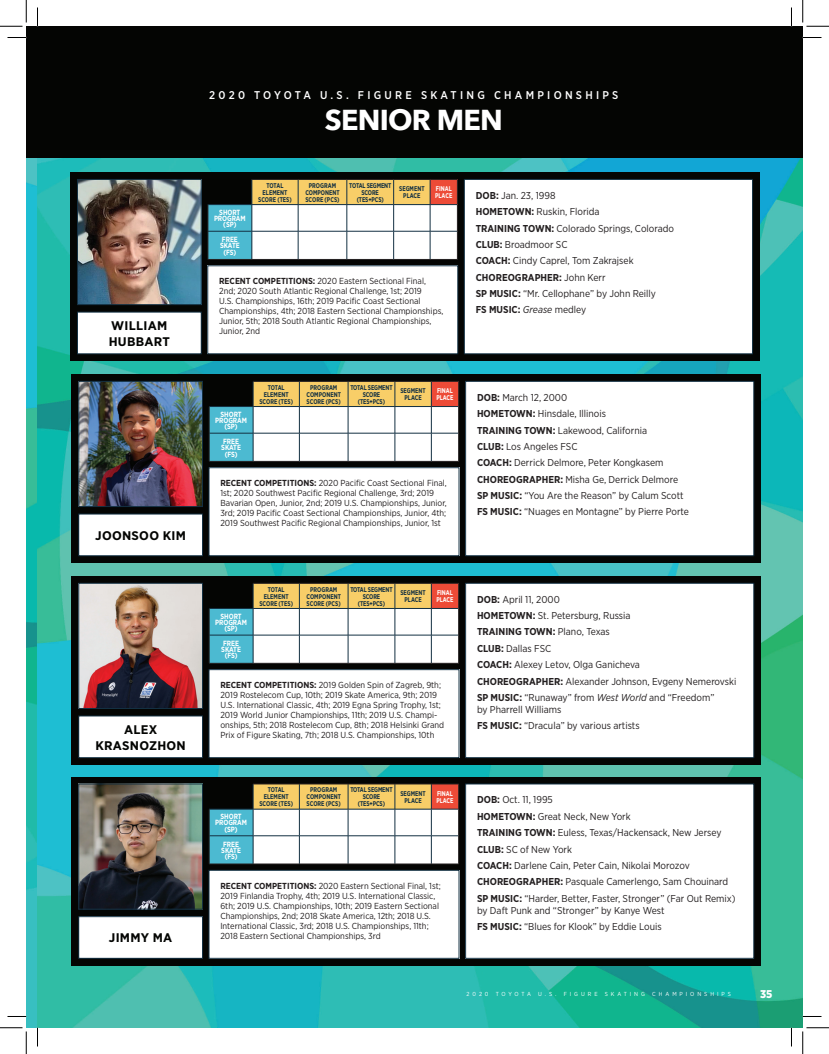
<style>
.page{position:relative;width:829px;height:1054px;background:#fff}
.page>*{position:absolute;margin:0;border:0;box-sizing:border-box;transform-origin:0 0}
.t1{font:700 28.75px "Avenir Next";letter-spacing:-.025em;color:#fff}
.t2{font:700 12.5px/16.5px "Gotham Narrow";letter-spacing:.02em;color:#040503;scale:1.08 1}
.t3{font:500 11.25px "Gotham Narrow";letter-spacing:.29em;color:#fff}
.t4{font:900 11.25px "Gotham Narrow";color:#fff}
.t5{font:10px/16.4px "Gotham Narrow";color:#231f20}
.t6{font:8.75px/10px "Gotham Narrow";color:#231f20}
.t7{font:700 7.5px/6.2px "Gotham Narrow";letter-spacing:-.01em;color:#fff;text-align:center;scale:.92 1}
.t8{font:700 6.88px/6.9px "Gotham Narrow";color:#133042;text-align:center;scale:.85 1}
.t9{font:700 6.88px/6.9px "Gotham Narrow";letter-spacing:-.02em;color:#133042;text-align:center;scale:.85 1}
.t10{font:700 6.88px/6.9px "Gotham Narrow";color:#fff;scale:.85 1}
.t11{font:5.88px "Gotham Narrow";letter-spacing:.5em;color:#fff}
.s1{font-weight:700}
.s2{font-style:italic}
</style>
<div class="page">
<img style="left:26px;top:157px;width:776px;height:871px">
<div style="left:26px;top:26px;width:776px;height:131px;background:#040503"></div>
<div style="left:70px;top:172px;width:690px;height:189px;background:#040503"></div>
<div style="left:464px;top:179px;width:288px;height:175px;background:#fff"></div>
<div style="left:464px;top:179px;width:288px;height:175px;border:1px solid #133042"></div>
<div style="left:208px;top:266px;width:250px;height:88px;background:#fff"></div>
<svg style="left:208px;top:179px;width:250px;height:81px;background:#c8c8b6"></svg>
<div style="left:77px;top:312px;width:124px;height:42px;background:#fff"></div>
<img style="left:79px;top:181px;width:120px;height:122px">
<div style="left:77px;top:179px;width:124px;height:126px;border:1px solid #133042"></div>
<div style="left:71px;top:374px;width:690px;height:188px;background:#040503"></div>
<div style="left:465px;top:381px;width:289px;height:175px;background:#fff"></div>
<div style="left:465px;top:381px;width:289px;height:175px;border:1px solid #133042"></div>
<div style="left:209px;top:468px;width:250px;height:88px;background:#fff"></div>
<div style="left:209px;top:467px;width:250px;height:89px;border:1px solid #133042"></div>
<svg style="left:209px;top:381px;width:250px;height:81px;background:#c8c7b5"></svg>
<div style="left:79px;top:514px;width:123px;height:42px;background:#fff"></div>
<div style="left:79px;top:514px;width:124px;height:42px;border:1px solid #133042"></div>
<img style="left:81px;top:383px;width:120px;height:122px">
<div style="left:79px;top:381px;width:124px;height:126px;border:1px solid #133042"></div>
<div style="left:71px;top:576px;width:690px;height:188px;background:#040503"></div>
<div style="left:465px;top:583px;width:289px;height:174px;background:#fff"></div>
<div style="left:465px;top:583px;width:289px;height:175px;border:1px solid #133042"></div>
<div style="left:209px;top:669px;width:250px;height:88px;background:#fff"></div>
<div style="left:209px;top:669px;width:250px;height:89px;border:1px solid #133042"></div>
<svg style="left:209px;top:583px;width:250px;height:81px;background:#c8c7b5"></svg>
<div style="left:79px;top:716px;width:123px;height:41px;background:#fff"></div>
<div style="left:79px;top:716px;width:124px;height:42px;border:1px solid #133042"></div>
<img style="left:81px;top:585px;width:120px;height:121px">
<div style="left:79px;top:583px;width:124px;height:125px;border:1px solid #133042"></div>
<div style="left:71px;top:777px;width:690px;height:188px;background:#040503"></div>
<div style="left:465px;top:784px;width:289px;height:174px;background:#fff"></div>
<div style="left:209px;top:870px;width:250px;height:88px;background:#fff"></div>
<div style="left:209px;top:870px;width:250px;height:88px;border:1px solid #133042"></div>
<svg style="left:209px;top:784px;width:250px;height:81px;background:#c7c7b5"></svg>
<div style="left:79px;top:916px;width:123px;height:42px;background:#fff"></div>
<div style="left:79px;top:916px;width:124px;height:42px;border:1px solid #133042"></div>
<img style="left:81px;top:786px;width:120px;height:121px">
<div style="left:79px;top:784px;width:124px;height:125px;border:1px solid #133042"></div>
<svg style="left:8px;top:37px;width:18px;height:1px"></svg>
<svg style="left:802px;top:37px;width:19px;height:1px"></svg>
<svg style="left:8px;top:1016px;width:18px;height:1px"></svg>
<svg style="left:802px;top:1015px;width:19px;height:2px"></svg>
<svg style="left:37px;top:8px;width:1px;height:18px"></svg>
<svg style="left:37px;top:1028px;width:1px;height:18px"></svg>
<svg style="left:791px;top:8px;width:1px;height:18px"></svg>
<svg style="left:791px;top:1028px;width:1px;height:18px"></svg>
<svg style="left:0;top:0;width:27px;height:27px"></svg>
<svg style="left:0;top:1027px;width:27px;height:27px"></svg>
<svg style="left:802px;top:0;width:27px;height:27px"></svg>
<svg style="left:802px;top:1027px;width:27px;height:27px"></svg>
<h2 class="t2" style="left:109px;top:317px;width:58px">WILLIAM<br>HUBBART</h2>
<h2 class="t2" style="left:95px;top:527px;width:85px">JOONSOO KIM</h2>
<h2 class="t2" style="left:95px;top:721px;width:85px;text-align:center">ALEX<br>KRASNOZHON</h2>
<h2 class="t2" style="left:109px;top:930px;width:60px">JIMMY MA</h2>
<p class="t3" style="left:209px;top:88px;width:411px">2020 TOYOTA U.S. FIGURE SKATING CHAMPIONSHIPS</p>
<h1 class="t1" style="left:325px;top:95px;width:180px">SENIOR MEN</h1>
<p class="t7" style="left:214px;top:209px;width:36px">SHORT<br>PROGRAM (SP)</p>
<p class="t7" style="left:220px;top:236px;width:23px">FREE<br>SKATE (FS)</p>
<p class="t8" style="left:258px;top:182px;width:41px">TOTAL<br>ELEMENT<br>SCORE (TES)</p>
<p class="t8" style="left:305px;top:182px;width:42px">PROGRAM<br>COMPONENT<br>SCORE (PCS)</p>
<p class="t9" style="left:349px;top:182px;width:51px">TOTAL SEGMENT<br>SCORE (TES+PCS)</p>
<p class="t8" style="left:399px;top:185px;width:31px">SEGMENT<br>PLACE</p>
<p class="t10" style="left:435px;top:185px;width:22px">FINAL<br>PLACE</p>
<p class="t6" style="left:219px;top:276px;width:226px"><span class="s1">RECENT COMPETITIONS:</span> 2020 Eastern Sectional Final, 2nd; 2020 South Atlantic Regional Challenge, 1st; 2019<br>U.S. Championships, 16th; 2019 Pacific Coast Sectional Championships, 4th; 2018 Eastern Sectional Championships, Junior, 5th; 2018 South Atlantic Regional Championships, Junior, 2nd</p>
<p class="t7" style="left:215px;top:411px;width:36px">SHORT<br>PROGRAM (SP)</p>
<p class="t7" style="left:221px;top:438px;width:23px">FREE<br>SKATE (FS)</p>
<p class="t8" style="left:259px;top:384px;width:41px">TOTAL<br>ELEMENT<br>SCORE (TES)</p>
<p class="t8" style="left:306px;top:384px;width:42px">PROGRAM<br>COMPONENT<br>SCORE (PCS)</p>
<p class="t9" style="left:350px;top:384px;width:51px">TOTAL SEGMENT<br>SCORE (TES+PCS)</p>
<p class="t8" style="left:400px;top:387px;width:31px">SEGMENT<br>PLACE</p>
<p class="t10" style="left:436px;top:387px;width:22px">FINAL<br>PLACE</p>
<p class="t6" style="left:220px;top:478px;width:228px"><span class="s1">RECENT COMPETITIONS:</span> 2020 Pacific Coast Sectional Final, 1st; 2020 Southwest Pacific Regional Challenge, 3rd; 2019<br>Bavarian Open, Junior, 2nd; 2019 U.S. Championships, Junior, 3rd; 2019 Pacific Coast Sectional Championships, Junior, 4th; 2019 Southwest Pacific Regional Championships, Junior, 1st</p>
<p class="t5" style="left:476px;top:187px;width:200px"><span class="s1">DOB:</span> Jan. 23, 1998<br><span class="s1">HOMETOWN:</span> Ruskin, Florida<br><span class="s1">TRAINING TOWN:</span> Colorado Springs, Colorado<br><span class="s1">CLUB:</span> Broadmoor SC<br><span class="s1">COACH:</span> Cindy Caprel, Tom Zakrajsek<br><span class="s1">CHOREOGRAPHER:</span> John Kerr<br><span class="s1">SP MUSIC:</span> “Mr. Cellophane” by John Reilly<br><span class="s1">FS MUSIC:</span> <span class="s2">Grease</span> medley</p>
<p class="t5" style="left:477px;top:389px;width:213px"><span class="s1">DOB:</span> March 12, 2000<br><span class="s1">HOMETOWN:</span> Hinsdale, Illinois<br><span class="s1">TRAINING TOWN:</span> Lakewood, California<br><span class="s1">CLUB:</span> Los Angeles FSC<br><span class="s1">COACH:</span> Derrick Delmore, Peter Kongkasem <span class="s1">CHOREOGRAPHER:</span> Misha Ge, Derrick Delmore <span class="s1">SP MUSIC:</span> “You Are the Reason” by Calum Scott <span class="s1">FS MUSIC:</span> “Nuages en Montagne” by Pierre Porte</p>
<p class="t7" style="left:215px;top:613px;width:36px">SHORT<br>PROGRAM (SP)</p>
<p class="t7" style="left:221px;top:640px;width:23px">FREE<br>SKATE (FS)</p>
<p class="t8" style="left:259px;top:586px;width:41px">TOTAL<br>ELEMENT<br>SCORE (TES)</p>
<p class="t8" style="left:306px;top:586px;width:42px">PROGRAM<br>COMPONENT<br>SCORE (PCS)</p>
<p class="t9" style="left:350px;top:586px;width:51px">TOTAL SEGMENT<br>SCORE (TES+PCS)</p>
<p class="t8" style="left:400px;top:589px;width:31px">SEGMENT<br>PLACE</p>
<p class="t10" style="left:436px;top:589px;width:22px">FINAL<br>PLACE</p>
<p class="t6" style="left:220px;top:680px;width:225px"><span class="s1">RECENT COMPETITIONS:</span> 2019 Golden Spin of Zagreb, 9th; 2019 Rostelecom Cup, 10th; 2019 Skate America, 9th; 2019<br>U.S. International Classic, 4th; 2019 Egna Spring Trophy, 1st; 2019 World Junior Championships, 11th; 2019 U.S. Champi&shy;onships, 5th; 2018 Rostelecom Cup, 8th; 2018 Helsinki Grand Prix of Figure Skating, 7th; 2018 U.S. Championships, 10th</p>
<p class="t7" style="left:215px;top:813px;width:36px">SHORT<br>PROGRAM (SP)</p>
<p class="t7" style="left:221px;top:841px;width:23px">FREE<br>SKATE (FS)</p>
<p class="t8" style="left:259px;top:786px;width:41px">TOTAL<br>ELEMENT<br>SCORE (TES)</p>
<p class="t8" style="left:306px;top:786px;width:42px">PROGRAM<br>COMPONENT<br>SCORE (PCS)</p>
<p class="t9" style="left:350px;top:786px;width:51px">TOTAL SEGMENT<br>SCORE (TES+PCS)</p>
<p class="t8" style="left:400px;top:790px;width:31px">SEGMENT<br>PLACE</p>
<p class="t10" style="left:436px;top:790px;width:22px">FINAL<br>PLACE</p>
<p class="t6" style="left:220px;top:880px;width:222px"><span class="s1">RECENT COMPETITIONS:</span> 2020 Eastern Sectional Final, 1st; 2019 Finlandia Trophy, 4th; 2019 U.S. International Classic, 6th; 2019 U.S. Championships, 10th; 2019 Eastern Sectional Championships, 2nd; 2018 Skate America, 12th; 2018 U.S.<br>International Classic, 3rd; 2018 U.S. Championships, 11th; 2018 Eastern Sectional Championships, 3rd</p>
<p class="t5" style="left:477px;top:591px;width:261px"><span class="s1">DOB:</span> April 11, 2000<br><span class="s1">HOMETOWN:</span> St. Petersburg, Russia<br><span class="s1">TRAINING TOWN:</span> Plano, Texas<br><span class="s1">CLUB:</span> Dallas FSC<br><span class="s1">COACH:</span> Alexey Letov, Olga Ganicheva<br><span class="s1">CHOREOGRAPHER:</span> Alexander Johnson, Evgeny Nemerovski <span class="s1">SP MUSIC:</span> “Runaway” from <span class="s2">West World</span> and “Freedom”</p>
<p class="t5" style="left:477px;top:701px;width:164px">by Pharrell Williams<br><span class="s1">FS MUSIC:</span> “Dracula” by various artists</p>
<p class="t5" style="left:477px;top:791px;width:260px"><span class="s1">DOB:</span> Oct. 11, 1995<br><span class="s1">HOMETOWN:</span> Great Neck, New York<br><span class="s1">TRAINING TOWN:</span> Euless, Texas/Hackensack, New Jersey <span class="s1">CLUB:</span> SC of New York<br><span class="s1">COACH:</span> Darlene Cain, Peter Cain, Nikolai Morozov <span class="s1">CHOREOGRAPHER:</span> Pasquale Camerlengo, Sam Chouinard <span class="s1">SP MUSIC:</span> “Harder, Better, Faster, Stronger” (Far Out Remix)</p>
<p class="t5" style="left:477px;top:901px;width:189px">by Daft Punk and “Stronger” by Kanye West<br><span class="s1">FS MUSIC:</span> “Blues for Klook” by Eddie Louis</p>
<p class="t11" style="left:467px;top:990px;width:266px">2020 TOYOTA U.S. FIGURE SKATING CHAMPIONSHIPS</p>
<p class="t4" style="left:760px;top:986px;width:14px">35</p>
</div>
